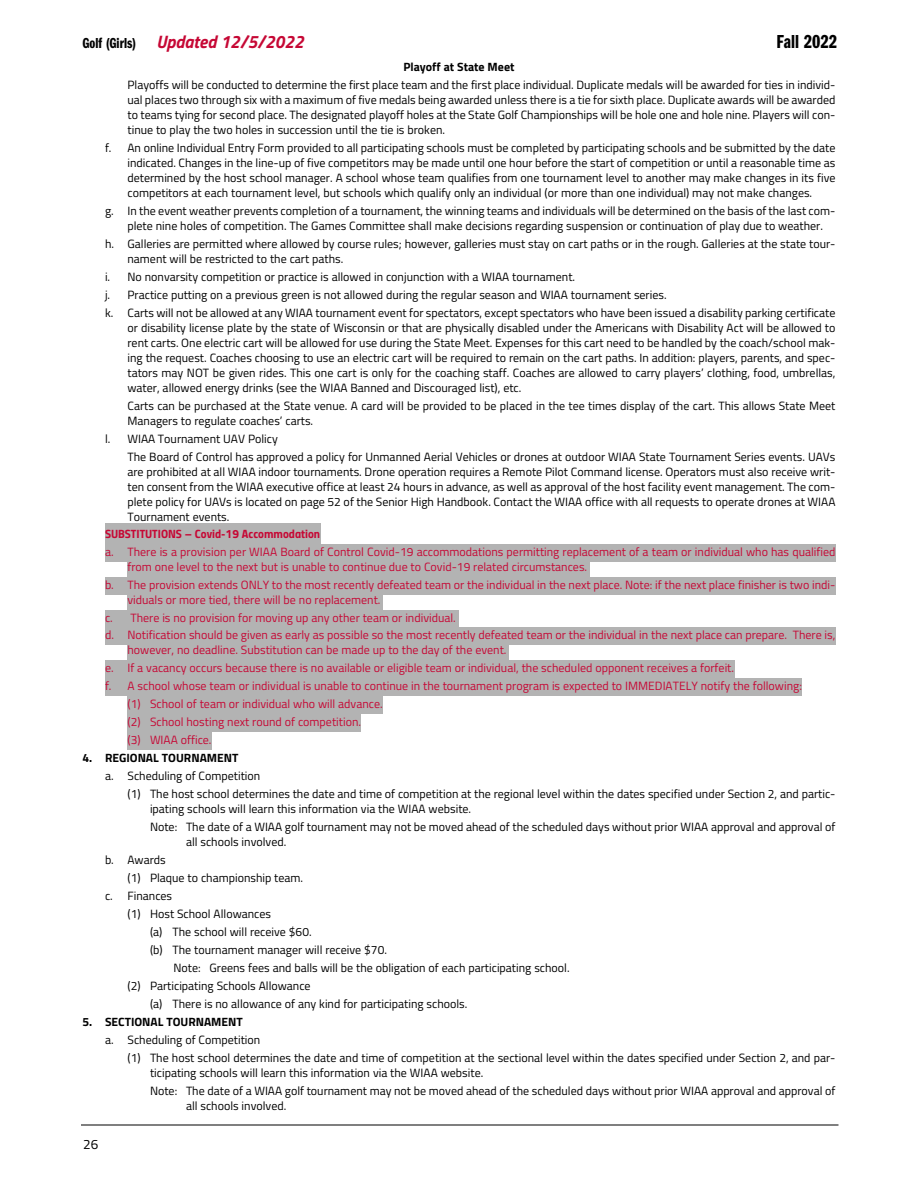
<style>
.page{position:relative;width:918px;height:1188px;background:#fff}
.page>*{position:absolute;margin:0;border:0;box-sizing:border-box;transform-origin:0 0}
.t1{font:19.5px "Franklin Gothic Demi Cmpr";color:#000}
.t2{font:italic 700 18px "Titillium";color:#c60835;scale:.95 1}
.t3{font:13.5px "Titillium";color:#000}
.t4{font:12px/15px "Titillium";color:#000}
.t5{font:12px/14.9px "Titillium";color:#c60835}
.t6{font:700 12px "Titillium";color:#000}
.t7{font:12px "Titillium Bold Upright";color:#c60835}
.s1{font-family:"Franklin Gothic Demi Cmpr";font-weight:400;font-style:normal;font-size:15px;color:#000}
</style>
<div class="page">
<hr style="left:81px;top:1125px;width:757px;height:1px;background:#000">
<div style="left:105px;top:523px;width:215px;height:23px;background:#b3b3b3"></div>
<div style="left:105px;top:544px;width:731px;height:18px;background:#b3b3b3"></div>
<div style="left:128px;top:559px;width:462px;height:18px;background:#b3b3b3"></div>
<div style="left:105px;top:577px;width:731px;height:18px;background:#b3b3b3"></div>
<div style="left:128px;top:592px;width:255px;height:18px;background:#b3b3b3"></div>
<div style="left:105px;top:610px;width:354px;height:18px;background:#b3b3b3"></div>
<div style="left:105px;top:627px;width:731px;height:18px;background:#b3b3b3"></div>
<div style="left:128px;top:642px;width:381px;height:18px;background:#b3b3b3"></div>
<div style="left:105px;top:660px;width:629px;height:18px;background:#b3b3b3"></div>
<div style="left:105px;top:678px;width:697px;height:18px;background:#b3b3b3"></div>
<div style="left:128px;top:696px;width:255px;height:18px;background:#b3b3b3"></div>
<div style="left:128px;top:714px;width:233px;height:18px;background:#b3b3b3"></div>
<div style="left:128px;top:732px;width:84px;height:18px;background:#b3b3b3"></div>
<p class="t2" style="left:82px;top:31px;width:234px"><span class="s1">Golf (Girls)</span> Updated 12/5/2022</p>
<p class="t1" style="left:777px;top:35px;width:62px">Fall 2022</p>
<p class="t6" style="left:403px;top:62px;width:113px">Playoff at State Meet</p>
<p class="t4" style="left:128px;top:78px;width:710px;text-align:justify">Playoffs will be conducted to determine the first place team and the first place individual. Duplicate medals will be awarded for ties in individ&shy;ual places two through six with a maximum of five medals being awarded unless there is a tie for sixth place. Duplicate awards will be awarded to teams tying for second place. The designated playoff holes at the State Golf Championships will be hole one and hole nine. Players will con&shy;tinue to play the two holes in succession until the tie is broken.</p>
<p class="t4" style="left:128px;top:141px;width:710px;text-align:justify;text-indent:-22px">f. An online Individual Entry Form provided to all participating schools must be completed by participating schools and be submitted by the date indicated. Changes in the line-up of five competitors may be made until one hour before the start of competition or until a reasonable time as determined by the host school manager. A school whose team qualifies from one tournament level to another may make changes in its five competitors at each tournament level, but schools which qualify only an individual (or more than one individual) may not make changes.</p>
<p class="t4" style="left:128px;top:204px;width:709px;text-indent:-22px">g. In the event weather prevents completion of a tournament, the winning teams and individuals will be determined on the basis of the last com&shy;plete nine holes of competition. The Games Committee shall make decisions regarding suspension or continuation of play due to weather.</p>
<p class="t4" style="left:128px;top:237px;width:709px;text-indent:-22px">h. Galleries are permitted where allowed by course rules; however, galleries must stay on cart paths or in the rough. Galleries at the state tour&shy;nament will be restricted to the cart paths.</p>
<p class="t4" style="left:105px;top:270px;width:472px">i. No nonvarsity competition or practice is allowed in conjunction with a WIAA tournament.</p>
<p class="t4" style="left:105px;top:288px;width:563px">j. Practice putting on a previous green is not allowed during the regular season and WIAA tournament series.</p>
<p class="t4" style="left:128px;top:306px;width:710px;text-align:justify;text-indent:-22px">k. Carts will not be allowed at any WIAA tournament event for spectators, except spectators who have been issued a disability parking certificate or disability license plate by the state of Wisconsin or that are physically disabled under the Americans with Disability Act will be allowed to rent carts. One electric cart will be allowed for use during the State Meet. Expenses for this cart need to be handled by the coach/school mak&shy;ing the request. Coaches choosing to use an electric cart will be required to remain on the cart paths. In addition: players, parents, and spec&shy;tators may NOT be given rides. This one cart is only for the coaching staff. Coaches are allowed to carry players’ clothing, food, umbrellas, water, allowed energy drinks (see the WIAA Banned and Discouraged list), etc.</p>
<p class="t4" style="left:128px;top:399px;width:710px">Carts can be purchased at the State venue. A card will be provided to be placed in the tee times display of the cart. This allows State Meet<br>Managers to regulate coaches’ carts.</p>
<p class="t4" style="left:105px;top:432px;width:174px">l. WIAA Tournament UAV Policy</p>
<p class="t4" style="left:128px;top:450px;width:710px;text-align:justify">The Board of Control has approved a policy for Unmanned Aerial Vehicles or drones at outdoor WIAA State Tournament Series events. UAVs are prohibited at all WIAA indoor tournaments. Drone operation requires a Remote Pilot Command license. Operators must also receive writ&shy;ten consent from the WIAA executive office at least 24 hours in advance, as well as approval of the host facility event management. The com&shy;plete policy for UAVs is located on page 52 of the Senior High Handbook. Contact the WIAA office with all requests to operate drones at WIAA Tournament events.</p>
<p class="t7" style="left:105px;top:527px;width:217px">SUBSTITUTIONS – Covid-19 Accommodation</p>
<p class="t5" style="left:128px;top:546px;width:710px;text-indent:-22px">a. There is a provision per WIAA Board of Control Covid-19 accommodations permitting replacement of a team or individual who has qualified from one level to the next but is unable to continue due to Covid-19 related circumstances.</p>
<p class="t5" style="left:128px;top:579px;width:710px;text-indent:-22px">b. The provision extends ONLY to the most recently defeated team or the individual in the next place. Note: if the next place finisher is two indi&shy;viduals or more tied, there will be no replacement.</p>
<p class="t5" style="left:105px;top:611px;width:352px">c. There is no provision for moving up any other team or individual.</p>
<p class="t5" style="left:128px;top:629px;width:710px;text-indent:-22px">d. Notification should be given as early as possible so the most recently defeated team or the individual in the next place can prepare. There is, however, no deadline. Substitution can be made up to the day of the event.</p>
<p class="t5" style="left:105px;top:662px;width:631px">e. If a vacancy occurs because there is no available or eligible team or individual, the scheduled opponent receives a forfeit.</p>
<p class="t5" style="left:105px;top:680px;width:698px">f. A school whose team or individual is unable to continue in the tournament program is expected to IMMEDIATELY notify the following:</p>
<p class="t5" style="left:128px;top:698px;width:257px">(1) School of team or individual who will advance.</p>
<p class="t5" style="left:128px;top:715px;width:235px">(2) School hosting next round of competition.</p>
<p class="t5" style="left:128px;top:733px;width:86px">(3) WIAA office.</p>
<p class="t6" style="left:82px;top:753px;width:157px">4. REGIONAL TOURNAMENT</p>
<p class="t4" style="left:105px;top:769px;width:157px">a. Scheduling of Competition</p>
<p class="t4" style="left:150px;top:787px;width:687px;text-indent:-22px">(1) The host school determines the date and time of competition at the regional level within the dates specified under Section 2, and partic&shy;ipating schools will learn this information via the WIAA website.</p>
<p class="t4" style="left:186px;top:820px;width:651px;text-indent:-36px">Note: The date of a WIAA golf tournament may not be moved ahead of the scheduled days without prior WIAA approval and approval of all schools involved.</p>
<p class="t4" style="left:105px;top:853px;width:62px">b. Awards</p>
<p class="t4" style="left:128px;top:871px;width:177px">(1) Plaque to championship team.</p>
<p class="t4" style="left:105px;top:889px;width:69px">c. Finances</p>
<p class="t4" style="left:128px;top:907px;width:145px">(1) Host School Allowances</p>
<p class="t4" style="left:150px;top:925px;width:163px">(a) The school will receive $60.</p>
<p class="t4" style="left:150px;top:943px;width:239px">(b) The tournament manager will receive $70.</p>
<p class="t4" style="left:174px;top:961px;width:398px">Note: Greens fees and balls will be the obligation of each participating school.</p>
<p class="t4" style="left:128px;top:979px;width:185px">(2) Participating Schools Allowance</p>
<p class="t4" style="left:150px;top:997px;width:319px">(a) There is no allowance of any kind for participating schools.</p>
<p class="t6" style="left:82px;top:1017px;width:162px">5. SECTIONAL TOURNAMENT</p>
<p class="t4" style="left:105px;top:1033px;width:157px">a. Scheduling of Competition</p>
<p class="t4" style="left:150px;top:1051px;width:687px;text-indent:-22px">(1) The host school determines the date and time of competition at the sectional level within the dates specified under Section 2, and par&shy;ticipating schools will learn this information via the WIAA website.</p>
<p class="t4" style="left:186px;top:1084px;width:651px;text-indent:-36px">Note: The date of a WIAA golf tournament may not be moved ahead of the scheduled days without prior WIAA approval and approval of all schools involved.</p>
<p class="t3" style="left:83px;top:1139px;width:17px">26</p>
</div>
